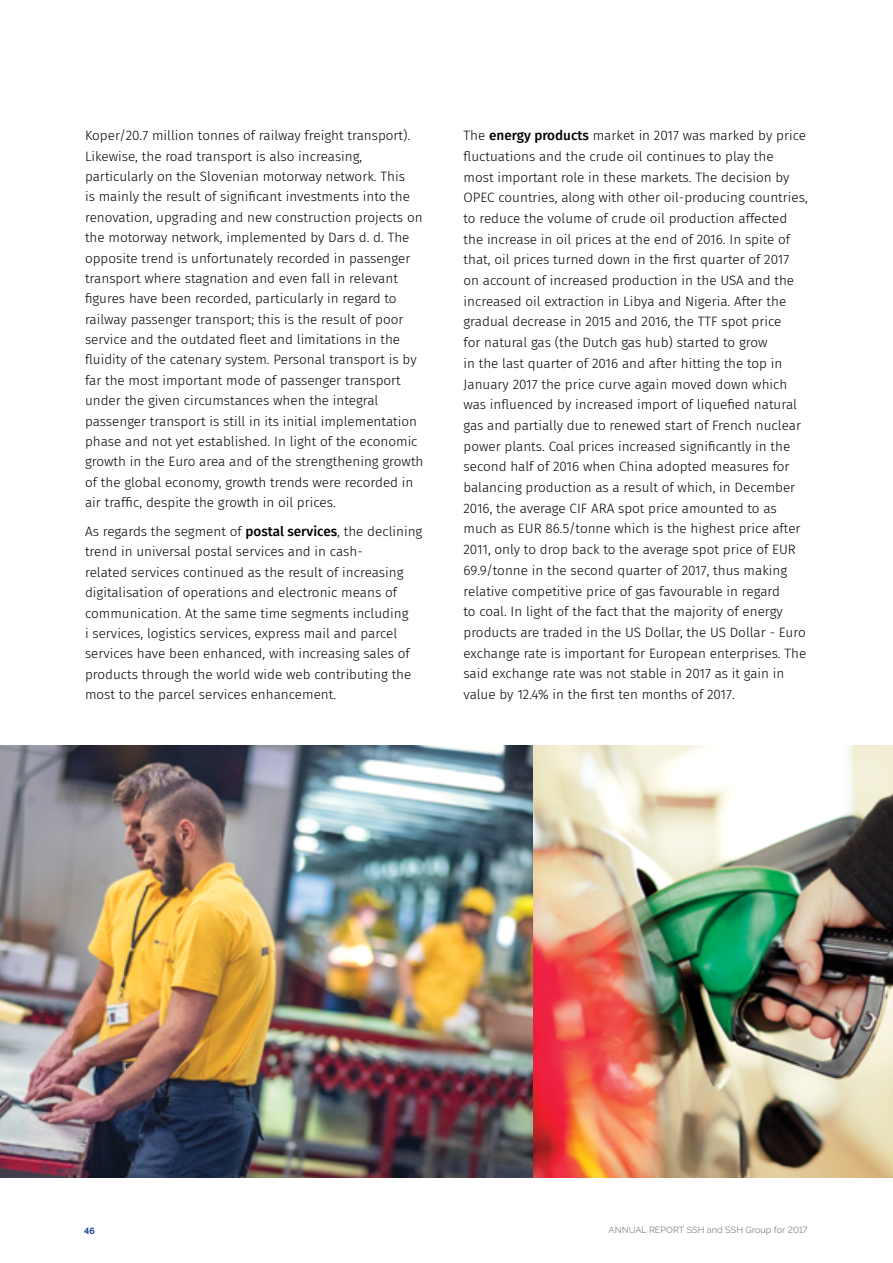
<style>
.page{position:relative;width:893px;height:1263px;background:#fff}
.page>*{position:absolute;margin:0;border:0;box-sizing:border-box;transform-origin:0 0}
.t1{font:300 13.5px/20.7px "Fira Sans";color:#000}
.t2{font:9px "Raleway";letter-spacing:.01em;color:#808285}
.t3{font:700 9px "Raleway";color:#143f90}
.s1{font-weight:500}
</style>
<div class="page">
<img style="left:0;top:745px;width:893px;height:433px">
<p class="t1" style="left:85px;top:125px;width:340px">Koper/20.7 million tonnes of railway freight transport).<br>Likewise, the road transport is also increasing, particularly on the Slovenian motorway network. This<br>is mainly the result of significant investments into the renovation, upgrading and new construction projects on the motorway network, implemented by Dars d. d. The opposite trend is unfortunately recorded in passenger transport where stagnation and even fall in relevant figures have been recorded, particularly in regard to railway passenger transport; this is the result of poor service and the outdated fleet and limitations in the fluidity of the catenary system. Personal transport is by far the most important mode of passenger transport under the given circumstances when the integral passenger transport is still in its initial implementation phase and not yet established. In light of the economic growth in the Euro area and of the strengthening growth of the global economy, growth trends were recorded in air traffic, despite the growth in oil prices.</p>
<p class="t1" style="left:85px;top:521px;width:339px">As regards the segment of <span class="s1">postal services</span>, the declining trend in universal postal services and in cash-<br>related services continued as the result of increasing digitalisation of operations and electronic means of communication. At the same time segments including<br>i services, logistics services, express mail and parcel services have been enhanced, with increasing sales of products through the world wide web contributing the most to the parcel services enhancement.</p>
<p class="t1" style="left:463px;top:125px;width:346px">The <span class="s1">energy products</span> market in 2017 was marked by price fluctuations and the crude oil continues to play the<br>most important role in these markets. The decision by OPEC countries, along with other oil-producing countries, to reduce the volume of crude oil production affected the increase in oil prices at the end of 2016. In spite of that, oil prices turned down in the first quarter of 2017 on account of increased production in the USA and the increased oil extraction in Libya and Nigeria. After the gradual decrease in 2015 and 2016, the TTF spot price<br>for natural gas (the Dutch gas hub) started to grow<br>in the last quarter of 2016 and after hitting the top in January 2017 the price curve again moved down which was influenced by increased import of liquefied natural gas and partially due to renewed start of French nuclear power plants. Coal prices increased significantly in the second half of 2016 when China adopted measures for balancing production as a result of which, in December 2016, the average CIF ARA spot price amounted to as much as EUR 86.5/tonne which is the highest price after 2011, only to drop back to the average spot price of EUR 69.9/tonne in the second quarter of 2017, thus making relative competitive price of gas favourable in regard<br>to coal. In light of the fact that the majority of energy products are traded in the US Dollar, the US Dollar - Euro exchange rate is important for European enterprises. The said exchange rate was not stable in 2017 as it gain in value by 12.4% in the first ten months of 2017.</p>
<p class="t3" style="left:84px;top:1225px;width:12px">46</p>
<p class="t2" style="left:608px;top:1225px;width:201px">ANNUAL REPORT SSH and SSH Group for 2017</p>
</div>
